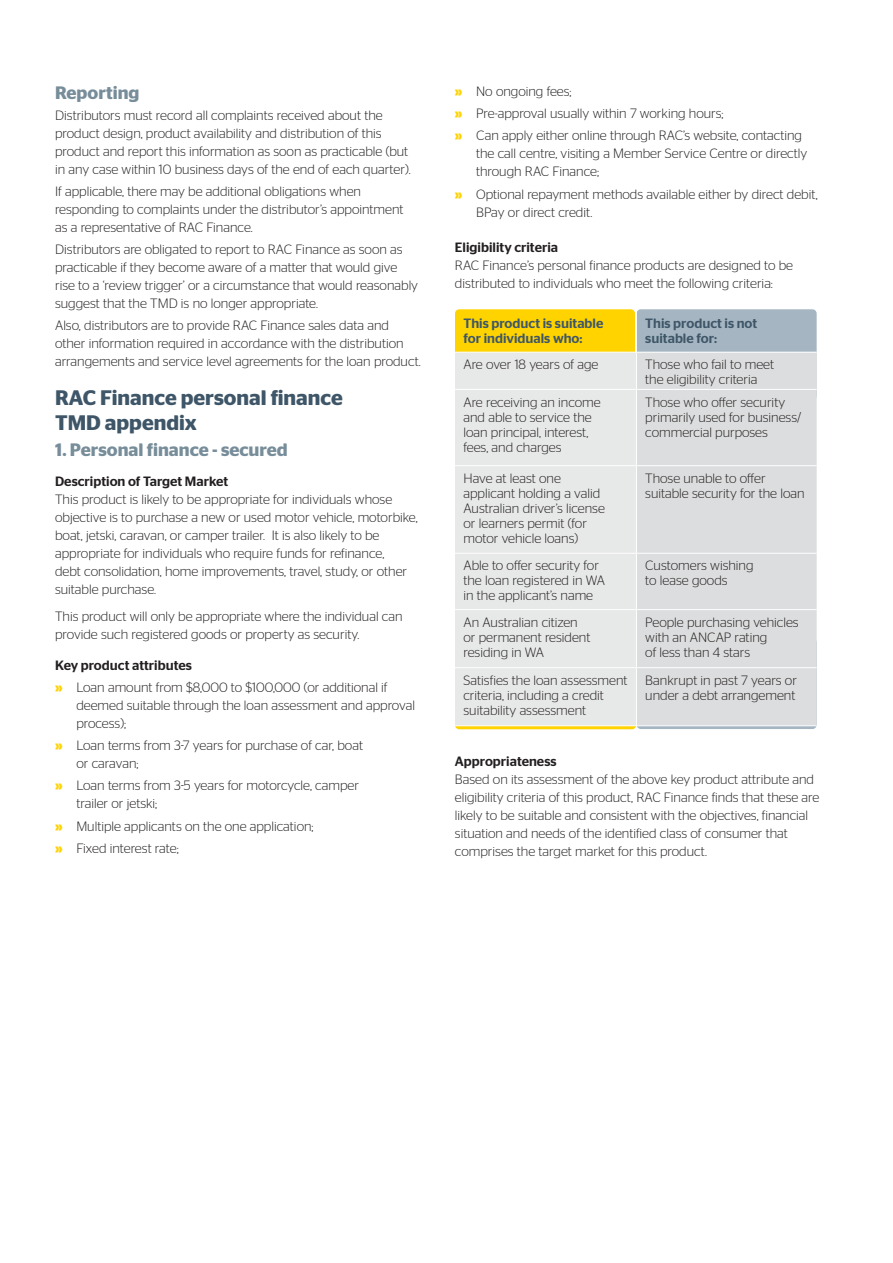
<style>
.page{position:relative;width:893px;height:1263px;background:#fff}
.page>*{position:absolute;margin:0;border:0;box-sizing:border-box;transform-origin:0 0}
.t1{font:600 21px/25.5px "Stag Sans";color:#3e5668}
.t2{font:600 18px "Stag Sans";color:#778d9a}
.t3{font:300 13.5px/18px "Stag Sans";color:#231f20}
.t4{font:500 13.5px/15px "Stag Sans";color:#3e5668}
.t5{font:500 13.5px "Stag Sans";color:#231f20}
.s1{font-weight:500}
.s2{font-weight:700;color:#ffd300}
</style>
<div class="page">
<div style="left:455px;top:309px;width:180px;height:91px;background:#ffd300;border-radius:4px"></div>
<div style="left:636px;top:309px;width:181px;height:91px;background:#a5b6c2;border-radius:4px"></div>
<div style="left:455px;top:638px;width:181px;height:91px;background:linear-gradient(to right,#ffdf4b,#ffdf4b);border-radius:4px"></div>
<div style="left:637px;top:638px;width:180px;height:91px;background:linear-gradient(to right,#bfcbd3,#bfcbd3);border-radius:4px"></div>
<div style="left:455px;top:353px;width:181px;height:372px;background:#e7e8e8"></div>
<div style="left:636px;top:352px;width:181px;height:37px;background:#dcddde"></div>
<div style="left:637px;top:390px;width:180px;height:335px;background:#dcddde"></div>
<hr style="left:636px;top:308px;width:1px;height:44px;background:#fff">
<hr style="left:636px;top:353px;width:1px;height:36px;background:#fff">
<hr style="left:636px;top:390px;width:1px;height:75px;background:#fff">
<hr style="left:455px;top:352px;width:181px;height:1px;background:#fff">
<hr style="left:636px;top:352px;width:181px;height:1px;background:#fff">
<hr style="left:455px;top:389px;width:181px;height:1px;background:#fff">
<hr style="left:636px;top:389px;width:181px;height:1px;background:#fff">
<hr style="left:455px;top:465px;width:181px;height:1px;background:#fff">
<hr style="left:636px;top:465px;width:181px;height:1px;background:#fff">
<hr style="left:455px;top:553px;width:181px;height:1px;background:#fff">
<hr style="left:636px;top:553px;width:181px;height:1px;background:#fff">
<hr style="left:455px;top:609px;width:181px;height:1px;background:#fff">
<hr style="left:636px;top:609px;width:181px;height:1px;background:#fff">
<hr style="left:455px;top:667px;width:181px;height:1px;background:#fff">
<hr style="left:636px;top:667px;width:181px;height:1px;background:#fff">
<hr style="left:455px;top:725px;width:181px;height:1px;background:#fff">
<hr style="left:636px;top:725px;width:181px;height:1px;background:#fff">
<h2 class="t2" style="left:55px;top:83px;width:86px">Reporting</h2>
<p class="t3" style="left:55px;top:106px;width:357px">Distributors must record all complaints received about the product design, product availability and distribution of this product and report this information as soon as practicable (but in any case within 10 business days of the end of each quarter).</p>
<p class="t3" style="left:55px;top:182px;width:350px">If applicable, there may be additional obligations when responding to complaints under the distributor’s appointment as a representative of RAC Finance.</p>
<p class="t3" style="left:55px;top:240px;width:365px">Distributors are obligated to report to RAC Finance as soon as practicable if they become aware of a matter that would give rise to a ‘review trigger’ or a circumstance that would reasonably suggest that the TMD is no longer appropriate.</p>
<p class="t3" style="left:55px;top:316px;width:367px">Also, distributors are to provide RAC Finance sales data and other information required in accordance with the distribution arrangements and service level agreements for the loan product.</p>
<h1 class="t1" style="left:55px;top:384px;width:289px">RAC Finance personal finance<br>TMD appendix</h1>
<h2 class="t2" style="left:55px;top:439px;width:234px">1. Personal finance - secured</h2>
<p class="t5" style="left:55px;top:474px;width:175px">Description of Target Market</p>
<p class="t3" style="left:55px;top:490px;width:364px">This product is likely to be appropriate for individuals whose objective is to purchase a new or used motor vehicle, motorbike, boat, jetski, caravan, or camper trailer. It is also likely to be appropriate for individuals who require funds for refinance,<br>debt consolidation, home improvements, travel, study, or other suitable purchase.</p>
<p class="t3" style="left:55px;top:607px;width:349px">This product will only be appropriate where the individual can provide such registered goods or property as security.</p>
<p class="t3" style="left:55px;top:654px;width:334px;line-height:22.2px"><span class="s1">Key product attributes<br></span><span class="s2">»</span> Loan amount from $8,000 to $100,000 (or additional if</p>
<p class="t3" style="left:76px;top:696px;width:340px">deemed suitable through the loan assessment and approval process);</p>
<p class="t3" style="left:76px;top:736px;width:288px;text-indent:-21px"><span class="s2">»</span> Loan terms from 3-7 years for purchase of car, boat or caravan;</p>
<p class="t3" style="left:76px;top:776px;width:284px;text-indent:-21px"><span class="s2">»</span> Loan terms from 3-5 years for motorcycle, camper trailer or jetski;</p>
<p class="t3" style="left:55px;top:815px;width:260px;line-height:22.2px"><span class="s2">»</span> Multiple applicants on the one application; <span class="s2">»</span> Fixed interest rate;</p>
<p class="t3" style="left:455px;top:80px;width:349px;line-height:22.2px"><span class="s2">»</span> No ongoing fees;<br><span class="s2">»</span> Pre-approval usually within 7 working hours;<br><span class="s2">»</span> Can apply either online through RAC’s website, contacting</p>
<p class="t3" style="left:476px;top:144px;width:333px">the call centre, visiting a Member Service Centre or directly through RAC Finance;</p>
<p class="t3" style="left:476px;top:185px;width:343px;text-indent:-21px"><span class="s2">»</span> Optional repayment methods available either by direct debit,<br>BPay or direct credit.</p>
<p class="t5" style="left:455px;top:239px;width:105px">Eligibility criteria</p>
<p class="t3" style="left:455px;top:256px;width:340px">RAC Finance’s personal finance products are designed to be distributed to individuals who meet the following criteria:</p>
<p class="t4" style="left:463px;top:316px;width:141px">This product is suitable for individuals who:</p>
<p class="t4" style="left:645px;top:316px;width:114px">This product is not suitable for:</p>
<p class="t3" style="left:463px;top:355px;width:136px">Are over 18 years of age</p>
<p class="t3" style="left:645px;top:357px;width:130px;line-height:15px">Those who fail to meet the eligibility criteria</p>
<p class="t3" style="left:463px;top:394px;width:139px;line-height:15px">Are receiving an income and able to service the loan principal, interest, fees, and charges</p>
<p class="t3" style="left:645px;top:394px;width:157px;line-height:15px">Those who offer security primarily used for business/ commercial purposes</p>
<p class="t3" style="left:463px;top:470px;width:143px;line-height:15px">Have at least one applicant holding a valid<br>Australian driver’s license or learners permit (for motor vehicle loans)</p>
<p class="t3" style="left:645px;top:470px;width:161px;line-height:15px">Those unable to offer suitable security for the loan</p>
<p class="t3" style="left:463px;top:558px;width:143px;line-height:15px">Able to offer security for the loan registered in WA in the applicant’s name</p>
<p class="t3" style="left:645px;top:558px;width:110px;line-height:15px">Customers wishing to lease goods</p>
<p class="t3" style="left:463px;top:614px;width:128px;line-height:15px">An Australian citizen or permanent resident residing in WA</p>
<p class="t3" style="left:645px;top:614px;width:155px;line-height:15px">People purchasing vehicles with an ANCAP rating<br>of less than 4 stars</p>
<p class="t3" style="left:463px;top:672px;width:165px;line-height:15px">Satisfies the loan assessment criteria, including a credit suitability assessment</p>
<p class="t3" style="left:645px;top:672px;width:153px;line-height:15px">Bankrupt in past 7 years or under a debt arrangement</p>
<p class="t5" style="left:455px;top:754px;width:103px">Appropriateness</p>
<p class="t3" style="left:455px;top:770px;width:366px">Based on its assessment of the above key product attribute and eligibility criteria of this product, RAC Finance finds that these are likely to be suitable and consistent with the objectives, financial situation and needs of the identified class of consumer that comprises the target market for this product.</p>
</div>
